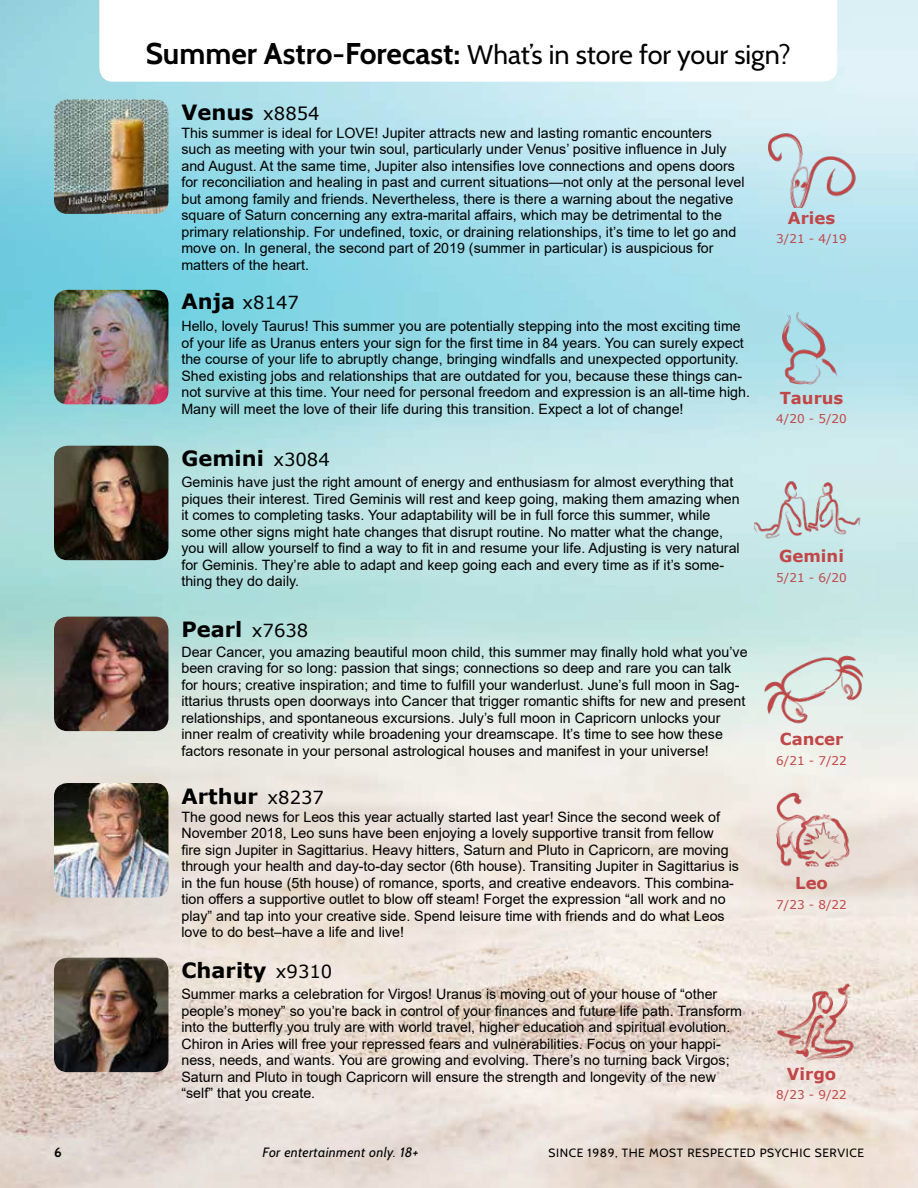
<style>
.page{position:relative;width:918px;height:1188px;background:#fff}
.page>*{position:absolute;margin:0;border:0;box-sizing:border-box;transform-origin:0 0}
.t1{font:27px "Cabin";color:#000}
.t2{font:700 21px "Verdana";color:#000}
.t3{font:18px "Verdana";color:#000}
.t4{font:700 16.5px "Verdana";color:#c14647}
.t5{font:14.25px/16.5px "Arial";color:#000}
.t6{font:italic 13.5px "Cabin";letter-spacing:.025em;color:#000}
.t7{font:700 13.5px "Cabin";color:#000}
.t8{font:12px "Verdana";color:#c14647}
.t9{font:12px "Cabin";letter-spacing:.05em;color:#000}
.s1{font-weight:700;font-size:30px}
.s2{font-weight:400;font-size:18px}
.s3{font-weight:700;font-size:21px}
</style>
<div class="page">
<img style="left:0;top:0;width:918px;height:1188px">
<img style="left:54px;top:99px;width:114px;height:115px">
<img style="left:54px;top:290px;width:114px;height:114px">
<img style="left:54px;top:446px;width:114px;height:114px">
<img style="left:54px;top:617px;width:114px;height:114px">
<img style="left:54px;top:783px;width:114px;height:115px">
<img style="left:54px;top:958px;width:114px;height:114px">
<img style="left:773px;top:981px;width:89px;height:82px">
<img style="left:774px;top:790px;width:86px;height:83px">
<img style="left:762px;top:648px;width:102px;height:81px">
<img style="left:755px;top:480px;width:108px;height:66px">
<img style="left:780px;top:313px;width:95px;height:75px">
<img style="left:766px;top:132px;width:101px;height:75px">
<svg style="left:99px;top:0;width:738px;height:82px"></svg>
<h1 class="t1" style="left:146px;top:37px;width:647px"><span class="s1">Summer Astro-Forecast:</span> What’s in store for your sign?</h1>
<h2 class="t2" style="left:181px;top:98px;width:140px">Venus <span class="s2">x8854</span></h2>
<p class="t5" style="left:181px;top:125px;width:565px">This summer is ideal for LOVE! Jupiter attracts new and lasting romantic encounters such as meeting with your twin soul, particularly under Venus’ positive influence in July and August. At the same time, Jupiter also intensifies love connections and opens doors for reconciliation and healing in past and current situations—not only at the personal level but among family and friends. Nevertheless, there is there a warning about the negative square of Saturn concerning any extra-marital affairs, which may be detrimental to the primary relationship. For undefined, toxic, or draining relationships, it’s time to let go and move on. In general, the second part of 2019 (summer in particular) is auspicious for matters of the heart.</p>
<p class="t3" style="left:181px;top:290px;width:119px"><span class="s3">Anja</span> x8147</p>
<p class="t5" style="left:181px;top:318px;width:570px">Hello, lovely Taurus! This summer you are potentially stepping into the most exciting time of your life as Uranus enters your sign for the first time in 84 years. You can surely expect the course of your life to abruptly change, bringing windfalls and unexpected opportunity.<br>Shed existing jobs and relationships that are outdated for you, because these things can&shy;not survive at this time. Your need for personal freedom and expression is an all-time high.<br>Many will meet the love of their life during this transition. Expect a lot of change!</p>
<h2 class="t2" style="left:181px;top:444px;width:150px">Gemini <span class="s2">x3084</span></h2>
<p class="t5" style="left:181px;top:474px;width:560px">Geminis have just the right amount of energy and enthusiasm for almost everything that piques their interest. Tired Geminis will rest and keep going, making them amazing when it comes to completing tasks. Your adaptability will be in full force this summer, while some other signs might hate changes that disrupt routine. No matter what the change, you will allow yourself to find a way to fit in and resume your life. Adjusting is very natural for Geminis. They’re able to adapt and keep going each and every time as if it’s some&shy;thing they do daily.</p>
<h2 class="t2" style="left:181px;top:615px;width:128px">Pearl <span class="s2">x7638</span></h2>
<p class="t5" style="left:181px;top:643px;width:568px">Dear Cancer, you amazing beautiful moon child, this summer may finally hold what you’ve been craving for so long: passion that sings; connections so deep and rare you can talk for hours; creative inspiration; and time to fulfill your wanderlust. June’s full moon in Sag&shy;ittarius thrusts open doorways into Cancer that trigger romantic shifts for new and present relationships, and spontaneous excursions. July’s full moon in Capricorn unlocks your inner realm of creativity while broadening your dreamscape. It’s time to see how these factors resonate in your personal astrological houses and manifest in your universe!</p>
<h2 class="t2" style="left:181px;top:781px;width:144px">Arthur <span class="s2">x8237</span></h2>
<p class="t5" style="left:181px;top:808px;width:559px">The good news for Leos this year actually started last year! Since the second week of November 2018, Leo suns have been enjoying a lovely supportive transit from fellow<br>fire sign Jupiter in Sagittarius. Heavy hitters, Saturn and Pluto in Capricorn, are moving through your health and day-to-day sector (6th house). Transiting Jupiter in Sagittarius is in the fun house (5th house) of romance, sports, and creative endeavors. This combina&shy;tion offers a supportive outlet to blow off steam! Forget the expression “all work and no play” and tap into your creative side. Spend leisure time with friends and do what Leos love to do best–have a life and live!</p>
<h2 class="t2" style="left:181px;top:956px;width:152px">Charity <span class="s2">x9310</span></h2>
<p class="t5" style="left:181px;top:986px;width:562px">Summer marks a celebration for Virgos! Uranus is moving out of your house of “other people’s money” so you’re back in control of your finances and future life path. Transform into the butterfly you truly are with world travel, higher education and spiritual evolution.<br>Chiron in Aries will free your repressed fears and vulnerabilities. Focus on your happi&shy;ness, needs, and wants. You are growing and evolving. There’s no turning back Virgos; Saturn and Pluto in tough Capricorn will ensure the strength and longevity of the new “self” that you create.</p>
<p class="t4" style="left:788px;top:206px;width:49px">Aries</p>
<p class="t8" style="left:776px;top:231px;width:72px">3/21 - 4/19</p>
<p class="t4" style="left:780px;top:386px;width:65px">Taurus</p>
<p class="t8" style="left:776px;top:410px;width:72px">4/20 - 5/20</p>
<p class="t4" style="left:779px;top:545px;width:66px">Gemini</p>
<p class="t8" style="left:776px;top:569px;width:72px">5/21 - 6/20</p>
<p class="t4" style="left:780px;top:727px;width:65px">Cancer</p>
<p class="t8" style="left:776px;top:752px;width:72px">6/21 - 7/22</p>
<p class="t4" style="left:795px;top:871px;width:34px">Leo</p>
<p class="t8" style="left:776px;top:896px;width:72px">7/23 - 8/22</p>
<p class="t4" style="left:787px;top:1062px;width:51px">Virgo</p>
<p class="t8" style="left:776px;top:1086px;width:72px">8/23 - 9/22</p>
<p class="t7" style="left:54px;top:1144px;width:9px">6</p>
<p class="t6" style="left:262px;top:1144px;width:158px">For entertainment only. 18+</p>
<p class="t9" style="left:548px;top:1145px;width:317px">SINCE 1989, THE MOST RESPECTED PSYCHIC SERVICE</p>
</div>
